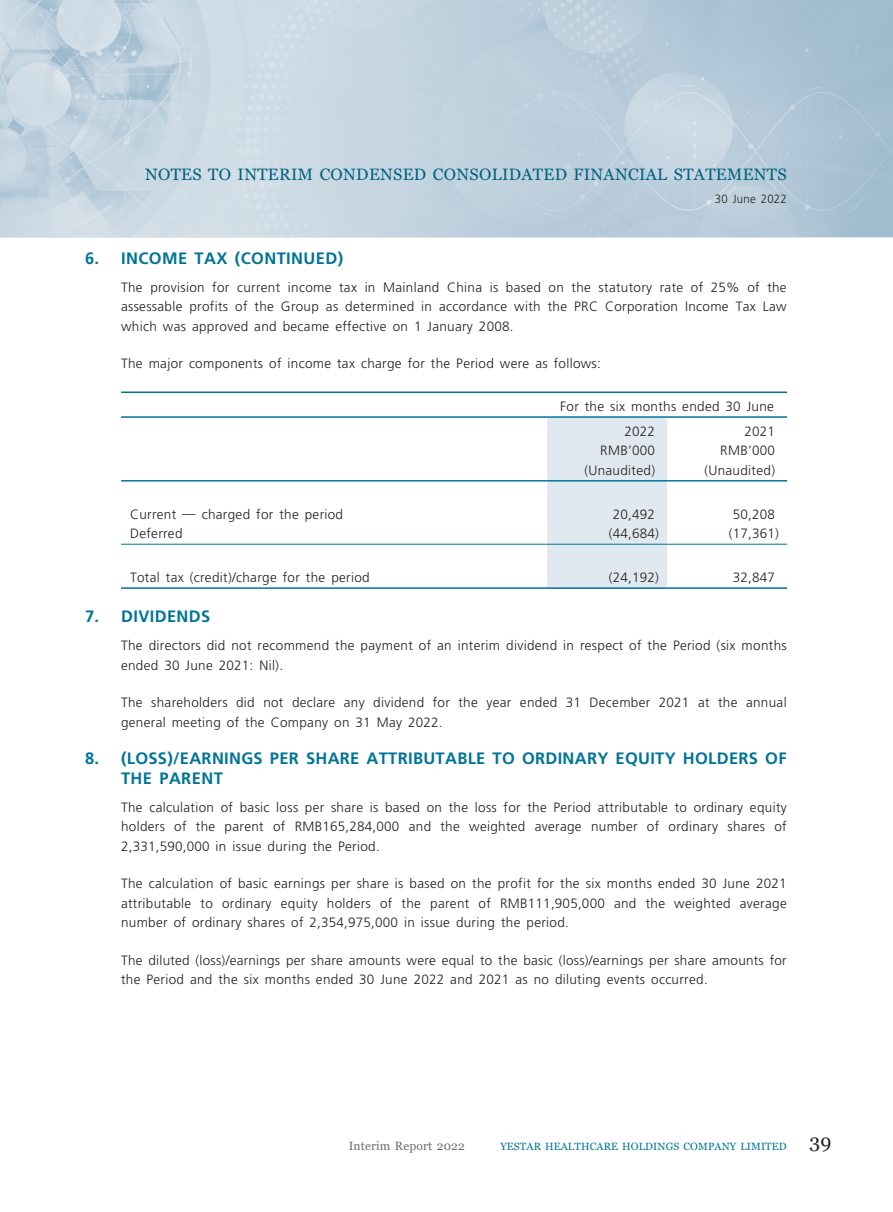
<style>
.page{position:relative;width:893px;height:1212px;background:#fff}
.page>*{position:absolute;margin:0;border:0;box-sizing:border-box;transform-origin:0 0}
._03_H1{font:700 16.5px/19.5px "Frutiger LT Std";letter-spacing:.02em;color:#007497}
.t1{font:16.5px "Georgia";letter-spacing:.02em;color:#006280}
._01_Body_Text{font:300 13.5px/19.5px "Frutiger LT Std";letter-spacing:.025em;color:#231f20;text-align:justify}
._15_Table_Stub{font:300 13.5px "Frutiger LT Std";letter-spacing:.025em;color:#231f20}
.t2{font:12px "Georgia";letter-spacing:.01em;color:#6c6d70}
.t3{font:300 12px "Frutiger LT Std";letter-spacing:.015em;color:#231f20;scale:.95 1}
.t4{font:10.5px "Georgia";letter-spacing:.01em;color:#007497}
.s1{font-size:19.5px;color:#231f20}
</style>
<div class="page">
<img style="left:0;top:0;width:893px;height:237px">
<div style="left:547px;top:418px;width:120px;height:169px;background:#e1e9f0"></div>
<hr style="left:121px;top:391px;width:426px;height:2px;background:#007497">
<hr style="left:547px;top:391px;width:120px;height:2px;background:#007497">
<hr style="left:667px;top:391px;width:120px;height:2px;background:#007497">
<hr style="left:121px;top:416px;width:426px;height:2px;background:#007497">
<hr style="left:547px;top:416px;width:240px;height:2px;background:#007497">
<hr style="left:121px;top:480px;width:426px;height:1px;background:#007497">
<hr style="left:547px;top:480px;width:120px;height:1px;background:#007497">
<hr style="left:667px;top:480px;width:120px;height:1px;background:#007497">
<hr style="left:121px;top:544px;width:426px;height:1px;background:#007497">
<hr style="left:547px;top:544px;width:120px;height:1px;background:#007497">
<hr style="left:667px;top:544px;width:120px;height:1px;background:#007497">
<hr style="left:121px;top:587px;width:426px;height:2px;background:#007497">
<hr style="left:547px;top:587px;width:120px;height:2px;background:#007497">
<hr style="left:667px;top:587px;width:120px;height:2px;background:#007497">
<p class="t1" style="left:145px;top:165px;width:643px">NOTES TO INTERIM CONDENSED CONSOLIDATED FINANCIAL STATEMENTS</p>
<p class="t3" style="left:715px;top:192px;width:77px">30 June 2022</p>
<p class="_03_H1" style="left:85px;top:248px;width:260px">6. INCOME TAX (CONTINUED)</p>
<p class="_01_Body_Text" style="left:121px;top:277px;width:667px">The provision for current income tax in Mainland China is based on the statutory rate of 25% of the assessable profits of the Group as determined in accordance with the PRC Corporation Income Tax Law which was approved and became effective on 1 January 2008.</p>
<p class="_01_Body_Text" style="left:121px;top:354px;width:481px">The major components of income tax charge for the Period were as follows:</p>
<p class="_01_Body_Text" style="left:560px;top:397px;width:215px">For the six months ended 30 June</p>
<p class="_01_Body_Text" style="left:624px;top:421px;width:32px">2022</p>
<p class="_01_Body_Text" style="left:744px;top:421px;width:32px">2021</p>
<p class="_01_Body_Text" style="left:600px;top:441px;width:56px">RMB’000</p>
<p class="_01_Body_Text" style="left:720px;top:441px;width:56px">RMB’000</p>
<p class="_01_Body_Text" style="left:584px;top:460px;width:72px">(Unaudited)</p>
<p class="_01_Body_Text" style="left:704px;top:460px;width:72px">(Unaudited)</p>
<p class="_15_Table_Stub" style="left:130px;top:506px;width:215px">Current — charged for the period</p>
<p class="_01_Body_Text" style="left:613px;top:505px;width:44px">20,492</p>
<p class="_01_Body_Text" style="left:733px;top:505px;width:44px">50,208</p>
<p class="_15_Table_Stub" style="left:130px;top:526px;width:54px">Deferred</p>
<p class="_01_Body_Text" style="left:609px;top:524px;width:52px">(44,684)</p>
<p class="_01_Body_Text" style="left:729px;top:524px;width:52px">(17,361)</p>
<p class="_15_Table_Stub" style="left:130px;top:569px;width:241px">Total tax (credit)/charge for the period</p>
<p class="_01_Body_Text" style="left:609px;top:568px;width:52px">(24,192)</p>
<p class="_01_Body_Text" style="left:733px;top:568px;width:44px">32,847</p>
<p class="_03_H1" style="left:85px;top:607px;width:127px">7. DIVIDENDS</p>
<p class="_01_Body_Text" style="left:121px;top:636px;width:667px">The directors did not recommend the payment of an interim dividend in respect of the Period (six months ended 30 June 2021: Nil).</p>
<p class="_01_Body_Text" style="left:121px;top:693px;width:667px">The shareholders did not declare any dividend for the year ended 31 December 2021 at the annual general meeting of the Company on 31 May 2022.</p>
<p class="_03_H1" style="left:121px;top:749px;width:667px;text-indent:-36px">8. (LOSS)/EARNINGS PER SHARE ATTRIBUTABLE TO ORDINARY EQUITY HOLDERS OF<br>THE PARENT</p>
<p class="_01_Body_Text" style="left:121px;top:797px;width:667px">The calculation of basic loss per share is based on the loss for the Period attributable to ordinary equity holders of the parent of RMB165,284,000 and the weighted average number of ordinary shares of 2,331,590,000 in issue during the Period.</p>
<p class="_01_Body_Text" style="left:121px;top:874px;width:667px">The calculation of basic earnings per share is based on the profit for the six months ended 30 June 2021 attributable to ordinary equity holders of the parent of RMB111,905,000 and the weighted average number of ordinary shares of 2,354,975,000 in issue during the period.</p>
<p class="_01_Body_Text" style="left:121px;top:950px;width:667px">The diluted (loss)/earnings per share amounts were equal to the basic (loss)/earnings per share amounts for the Period and the six months ended 30 June 2022 and 2021 as no diluting events occurred.</p>
<p class="t2" style="left:349px;top:1138px;width:118px">Interim Report 2022</p>
<p class="t4" style="left:500px;top:1139px;width:333px">YESTAR HEALTHCARE HOLDINGS COMPANY LIMITED <span class="s1">39</span></p>
</div>
